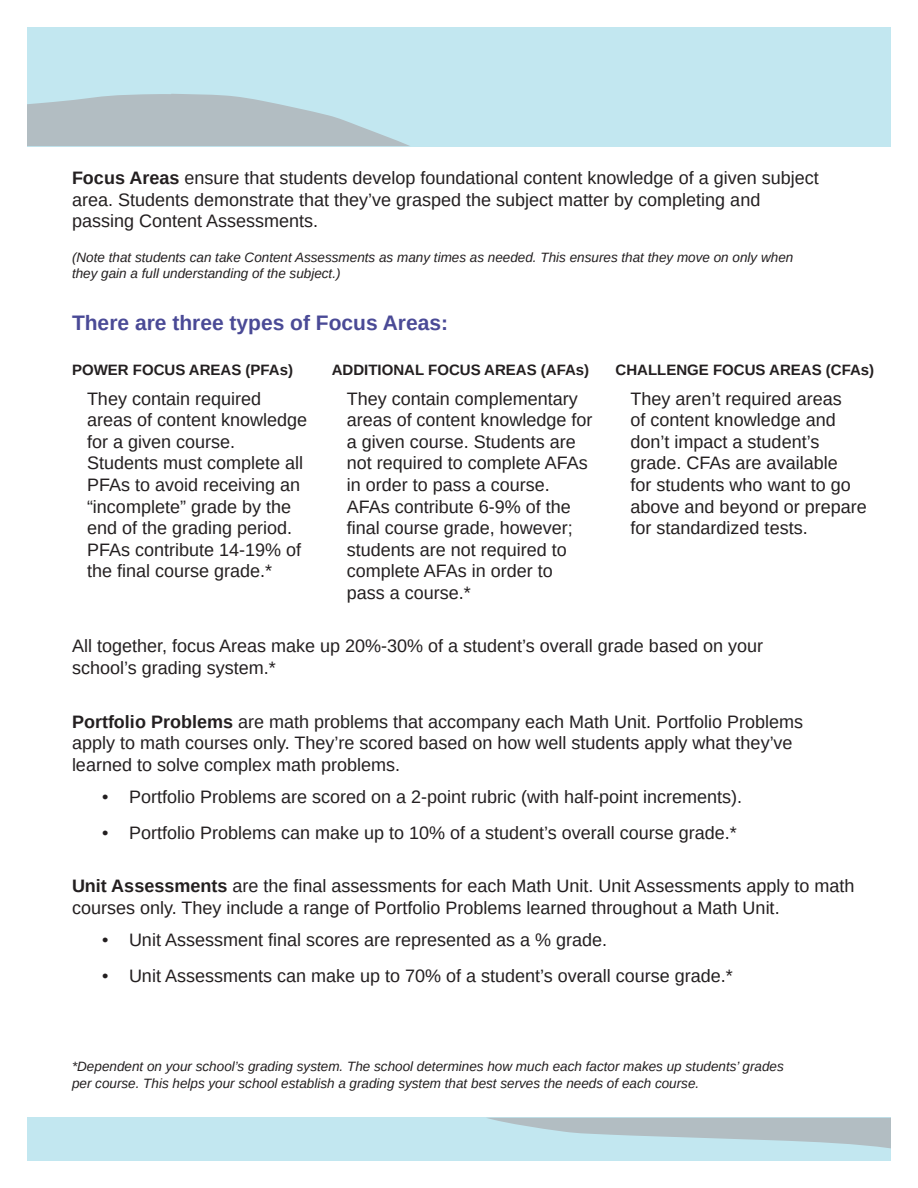
<style>
.page{position:relative;width:918px;height:1188px;background:#fff}
.page>*{position:absolute;margin:0;border:0;box-sizing:border-box;transform-origin:0 0}
.t1{font:700 21px "Arimo";color:#4a4a96}
.Paragraph_Style_1{font:18px/21.6px "Arimo";color:#231f20}
.Paragraph_Style_1-2{font:700 15px "Arimo";color:#231f20}
.Paragraph_Style_1-3{font:italic 13.5px/16.2px "Arimo";color:#231f20}
.s1{font-weight:700}
</style>
<div class="page">
<div style="left:27px;top:27px;width:864px;height:119px;background:#c2e7f0"></div>
<svg style="left:27px;top:94px;width:383px;height:52px"></svg>
<div style="left:27px;top:1118px;width:864px;height:43px;background:#c2e7f0"></div>
<svg style="left:488px;top:1118px;width:403px;height:30px"></svg>
<p class="Paragraph_Style_1" style="left:72px;top:167px;width:748px"><span class="s1">Focus Areas</span> ensure that students develop foundational content knowledge of a given subject area. Students demonstrate that they’ve grasped the subject matter by completing and passing Content Assessments.</p>
<p class="Paragraph_Style_1-3" style="left:72px;top:249px;width:723px">(Note that students can take Content Assessments as many times as needed. This ensures that they move on only when they gain a full understanding of the subject.)</p>
<p class="t1" style="left:72px;top:308px;width:378px">There are three types of Focus Areas:</p>
<p class="Paragraph_Style_1-2" style="left:72px;top:360px;width:223px">POWER FOCUS AREAS (PFAs)</p>
<p class="Paragraph_Style_1" style="left:87px;top:388px;width:222px">They contain required areas of content knowledge for a given course.<br>Students must complete all<br>PFAs to avoid receiving an “incomplete” grade by the end of the grading period.<br>PFAs contribute 14-19% of the final course grade.*</p>
<p class="Paragraph_Style_1-2" style="left:332px;top:360px;width:259px">ADDITIONAL FOCUS AREAS (AFAs)</p>
<p class="Paragraph_Style_1" style="left:347px;top:388px;width:247px">They contain complementary areas of content knowledge for a given course. Students are not required to complete AFAs in order to pass a course.<br>AFAs contribute 6-9% of the final course grade, however; students are not required to complete AFAs in order to pass a course.*</p>
<p class="Paragraph_Style_1-2" style="left:616px;top:360px;width:260px">CHALLENGE FOCUS AREAS (CFAs)</p>
<p class="Paragraph_Style_1" style="left:631px;top:388px;width:238px">They aren’t required areas<br>of content knowledge and don’t impact a student’s grade. CFAs are available<br>for students who want to go above and beyond or prepare for standardized tests.</p>
<p class="Paragraph_Style_1" style="left:72px;top:636px;width:693px">All together, focus Areas make up 20%-30% of a student’s overall grade based on your school’s grading system.*</p>
<p class="Paragraph_Style_1" style="left:72px;top:711px;width:733px"><span class="s1">Portfolio Problems</span> are math problems that accompany each Math Unit. Portfolio Problems apply to math courses only. They’re scored based on how well students apply what they’ve learned to solve complex math problems.</p>
<p class="Paragraph_Style_1" style="left:102px;top:786px;width:642px">• Portfolio Problems are scored on a 2-point rubric (with half-point increments).</p>
<p class="Paragraph_Style_1" style="left:102px;top:822px;width:636px">• Portfolio Problems can make up to 10% of a student’s overall course grade.*</p>
<p class="Paragraph_Style_1" style="left:72px;top:875px;width:784px"><span class="s1">Unit Assessments</span> are the final assessments for each Math Unit. Unit Assessments apply to math courses only. They include a range of Portfolio Problems learned throughout a Math Unit.</p>
<p class="Paragraph_Style_1" style="left:102px;top:929px;width:507px">• Unit Assessment final scores are represented as a % grade.</p>
<p class="Paragraph_Style_1" style="left:102px;top:965px;width:632px">• Unit Assessments can make up to 70% of a student’s overall course grade.*</p>
<p class="Paragraph_Style_1-3" style="left:72px;top:1058px;width:713px">*Dependent on your school’s grading system. The school determines how much each factor makes up students’ grades per course. This helps your school establish a grading system that best serves the needs of each course.</p>
</div>
